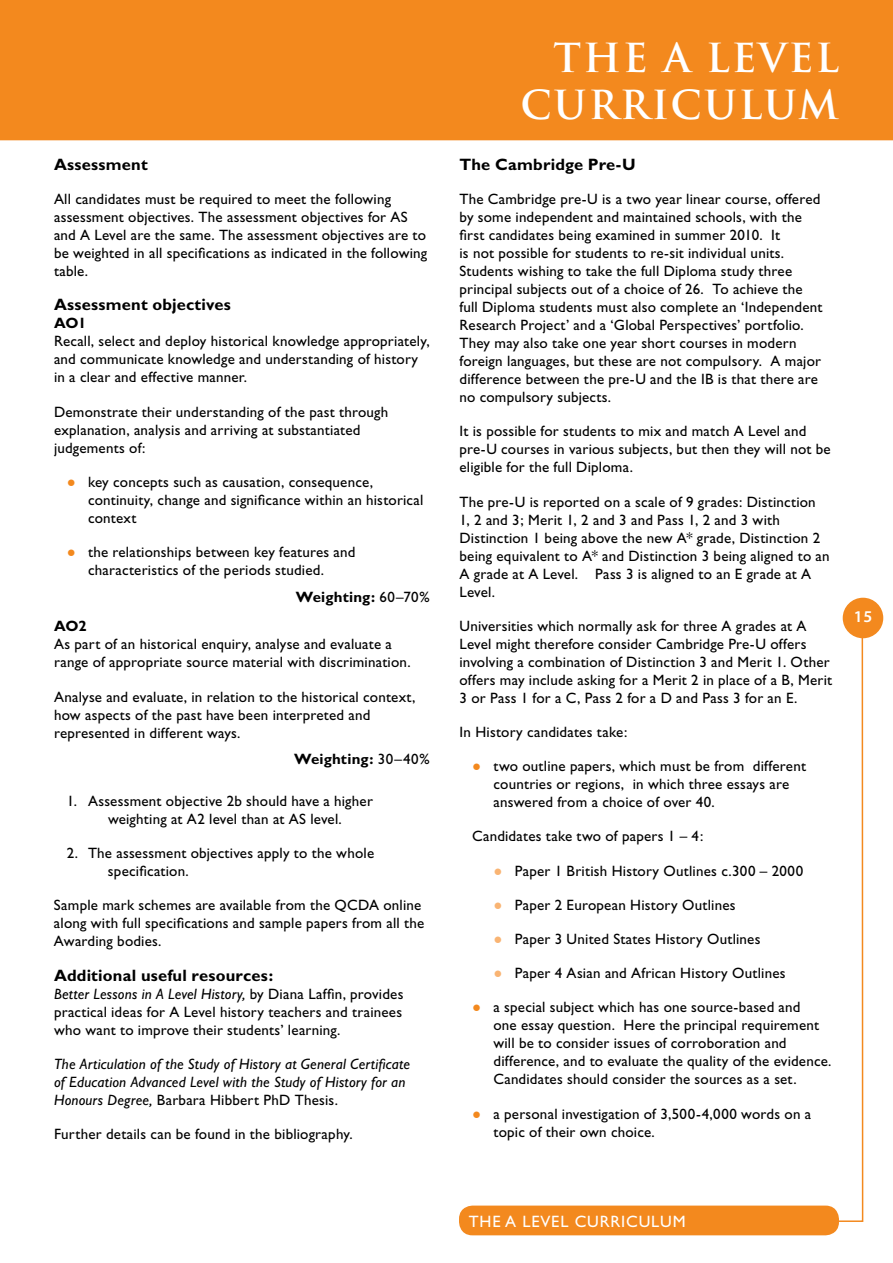
<style>
.page{position:relative;width:893px;height:1263px;background:#fff}
.page>*{position:absolute;margin:0;border:0;box-sizing:border-box;transform-origin:0 0}
.t1{font:700 39px/46.8px "Trajan Pro";letter-spacing:.05em;color:#fff;text-align:right}
.t2{font:700 16.5px "Gill Sans";letter-spacing:.01em;color:#000}
.t3{font:16.5px "Gill Sans";letter-spacing:.05em;color:#fff}
.t4{font:600 16.5px "Myriad Pro";color:#fff}
.t5{font:15px/18px "Gill Sans";letter-spacing:.015em;color:#000}
.t6{font:italic 15px/18px "Gill Sans";letter-spacing:.015em;color:#000}
.t7{font:700 15px "Gill Sans";letter-spacing:.005em;color:#000}
.s1{font-family:"Arial";color:#f3891e}
.s2{font-weight:400}
.s3{font-style:italic}
.s4{font-style:normal}
.s5{font-family:"Arial";color:#f9b473}
</style>
<div class="page">
<svg style="left:833px;top:630px;width:31px;height:592px"></svg>
<div style="left:843px;top:598px;width:40px;height:40px;background:#f3891e;border-radius:50%"></div>
<div style="left:459px;top:1205px;width:380px;height:30px;background:#f3891e;border-radius:14px"></div>
<div style="left:0;top:0;width:893px;height:140px;background:#f3891e"></div>
<p class="t2" style="left:54px;top:155px;width:95px">Assessment</p>
<p class="t5" style="left:54px;top:190px;width:375px">All candidates must be required to meet the following assessment objectives. The assessment objectives for AS and A Level are the same. The assessment objectives are to be weighted in all specifications as indicated in the following table.</p>
<p class="t2" style="left:54px;top:295px;width:178px">Assessment objectives</p>
<p class="t7" style="left:54px;top:314px;width:34px">AO1</p>
<p class="t5" style="left:54px;top:332px;width:377px">Recall, select and deploy historical knowledge appropriately, and communicate knowledge and understanding of history in a clear and effective manner.</p>
<p class="t5" style="left:54px;top:403px;width:336px">Demonstrate their understanding of the past through explanation, analysis and arriving at substantiated judgements of:</p>
<p class="t5" style="left:88px;top:473px;width:337px;text-indent:-21px"><span class="s1">●</span> key concepts such as causation, consequence, continuity, change and significance within an historical context</p>
<p class="t5" style="left:88px;top:543px;width:269px;text-indent:-21px"><span class="s1">●</span> the relationships between key features and characteristics of the periods studied.</p>
<p class="t7" style="left:296px;top:588px;width:135px">Weighting: <span class="s2">60–70%</span></p>
<p class="t7" style="left:54px;top:617px;width:34px">AO2</p>
<p class="t5" style="left:54px;top:635px;width:358px">As part of an historical enquiry, analyse and evaluate a range of appropriate source material with discrimination.</p>
<p class="t5" style="left:54px;top:688px;width:363px">Analyse and evaluate, in relation to the historical context, how aspects of the past have been interpreted and represented in different ways.</p>
<p class="t7" style="left:294px;top:750px;width:137px">Weighting: <span class="s2">30–40%</span></p>
<p class="t5" style="left:108px;top:792px;width:266px;text-indent:-41px">1. Assessment objective 2b should have a higher weighting at A2 level than at AS level.</p>
<p class="t5" style="left:108px;top:844px;width:268px;text-indent:-41px">2. The assessment objectives apply to the whole specification.</p>
<p class="t5" style="left:54px;top:896px;width:372px">Sample mark schemes are available from the QCDA online along with full specifications and sample papers from all the<br>Awarding bodies.</p>
<p class="t2" style="left:54px;top:965px;width:221px">Additional useful resources:</p>
<p class="t5" style="left:54px;top:985px;width:351px;text-align:justify"><span class="s3">Better Lessons in A Level History,</span> by Diana Laffin, provides practical ideas for A Level history teachers and trainees who want to improve their students’ learning.</p>
<p class="t6" style="left:54px;top:1055px;width:358px">The Articulation of the Study of History at General Certificate of Education Advanced Level with the Study of History for an<br>Honours Degree, <span class="s4">Barbara Hibbert PhD Thesis.</span></p>
<p class="t5" style="left:54px;top:1125px;width:300px">Further details can be found in the bibliography.</p>
<h1 class="t1" style="left:520px;top:35px;width:320px">THE A LEVEL<br>CURRICULUM</h1>
<p class="t2" style="left:459px;top:155px;width:178px">The Cambridge Pre-U</p>
<p class="t5" style="left:459px;top:190px;width:364px">The Cambridge pre-U is a two year linear course, offered by some independent and maintained schools, with the first candidates being examined in summer 2010. It<br>is not possible for students to re-sit individual units.<br>Students wishing to take the full Diploma study three principal subjects out of a choice of 26. To achieve the full Diploma students must also complete an ‘Independent Research Project’ and a ‘Global Perspectives’ portfolio.<br>They may also take one year short courses in modern foreign languages, but these are not compulsory. A major difference between the pre-U and the IB is that there are no compulsory subjects.</p>
<p class="t5" style="left:459px;top:422px;width:373px">It is possible for students to mix and match A Level and pre-U courses in various subjects, but then they will not be eligible for the full Diploma.</p>
<p class="t5" style="left:459px;top:493px;width:372px">The pre-U is reported on a scale of 9 grades: Distinction 1, 2 and 3; Merit 1, 2 and 3 and Pass 1, 2 and 3 with Distinction 1 being above the new A* grade, Distinction 2 being equivalent to A* and Distinction 3 being aligned to an A grade at A Level. Pass 3 is aligned to an E grade at A Level.</p>
<p class="t5" style="left:459px;top:617px;width:374px">Universities which normally ask for three A grades at A Level might therefore consider Cambridge Pre-U offers involving a combination of Distinction 3 and Merit 1. Other offers may include asking for a Merit 2 in place of a B, Merit 3 or Pass 1 for a C, Pass 2 for a D and Pass 3 for an E.</p>
<p class="t5" style="left:459px;top:723px;width:169px">In History candidates take:</p>
<p class="t5" style="left:493px;top:757px;width:314px;text-indent:-21px"><span class="s1">●</span> two outline papers, which must be from different countries or regions, in which three essays are answered from a choice of over 40.</p>
<p class="t5" style="left:472px;top:827px;width:233px">Candidates take two of papers 1 – 4:</p>
<p class="t5" style="left:493px;top:862px;width:311px"><span class="s5">●</span> Paper 1 British History Outlines c.300 – 2000</p>
<p class="t5" style="left:493px;top:896px;width:244px"><span class="s5">●</span> Paper 2 European History Outlines</p>
<p class="t5" style="left:493px;top:930px;width:269px"><span class="s5">●</span> Paper 3 United States History Outlines</p>
<p class="t5" style="left:493px;top:964px;width:294px"><span class="s5">●</span> Paper 4 Asian and African History Outlines</p>
<p class="t5" style="left:493px;top:998px;width:340px;text-indent:-21px"><span class="s1">●</span> a special subject which has one source-based and<br>one essay question. Here the principal requirement will be to consider issues of corroboration and difference, and to evaluate the quality of the evidence.<br>Candidates should consider the sources as a set.</p>
<p class="t5" style="left:493px;top:1105px;width:319px;text-indent:-21px"><span class="s1">●</span> a personal investigation of 3,500-4,000 words on a topic of their own choice.</p>
<p class="t4" style="left:854px;top:606px;width:20px">15</p>
<p class="t3" style="left:469px;top:1212px;width:218px">THE A LEVEL CURRICULUM</p>
</div>
